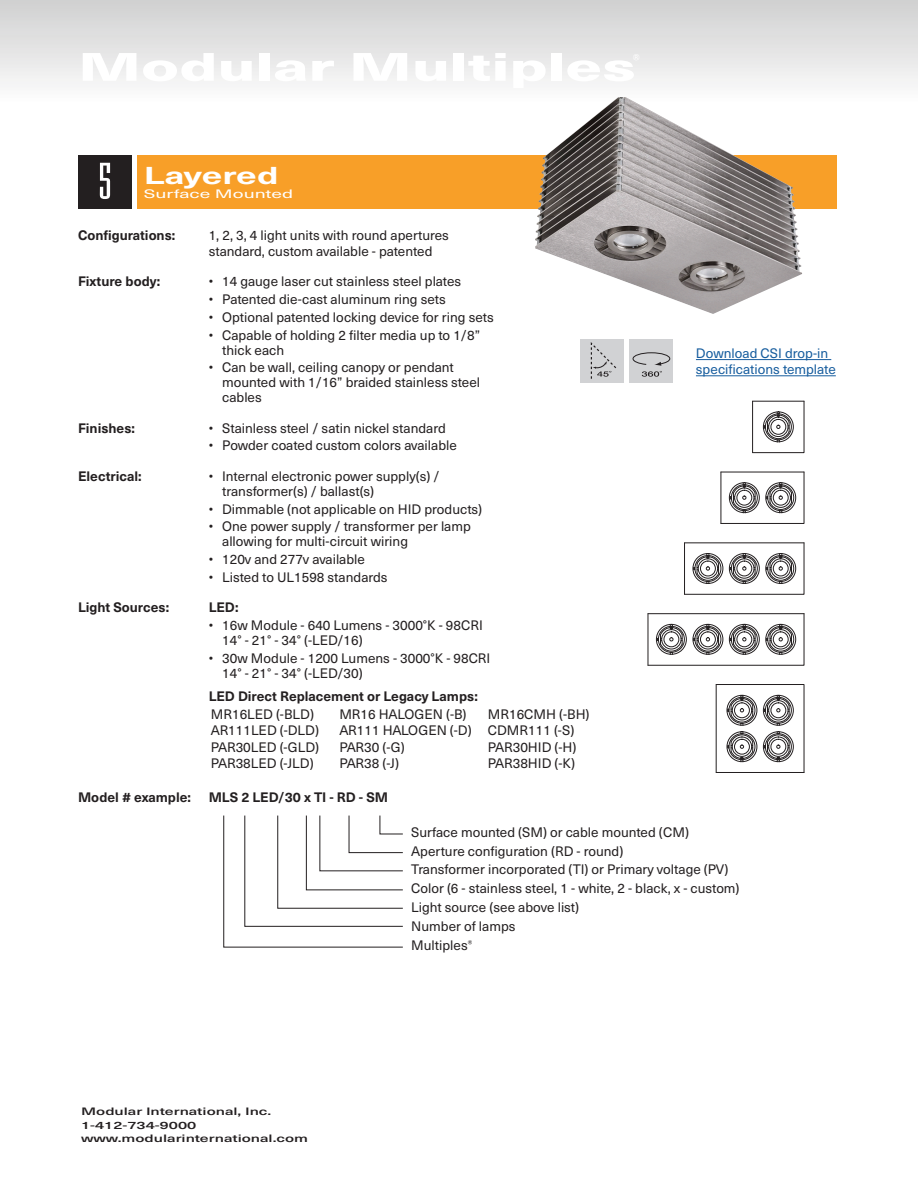
<style>
.page{position:relative;width:918px;height:1188px;background:#fff}
.page>*{position:absolute;margin:0;border:0;box-sizing:border-box;transform-origin:0 0}
.t1{font:54px "Mekanik";color:#fff}
.Logo{font:800 39px "Neue Haas Unica W1 G";color:#fff;scale:1.6 1}
.h2{font:700 24px "Neue Haas Unica W1 G";letter-spacing:-.005em;color:#fff;scale:1.5 1}
.p_bulletList{font:13.5px/15px "Neue Haas Unica W1 G";color:#231f20}
.p{font:13.5px/16.2px "Neue Haas Unica W1 G";color:#231f20}
.p-2{font:700 13.5px "Neue Haas Unica W1 G";color:#231f20}
.p-3{font:13.5px/16.2px "Neue Haas Unica W1 G";color:#175d9e}
.t2{font:12px "Neue Haas Unica W1 G";color:#fff;scale:1.6 1}
.t3{font:500 10.5px "Neue Haas Unica W1 G";color:#231f20;scale:1.5 1}
</style>
<div class="page">
<div style="left:0;top:0;width:918px;height:127px;background:linear-gradient(to bottom,#d0d0d1,#fff)"></div>
<div style="left:137px;top:155px;width:700px;height:54px;background:#f89f28"></div>
<div style="left:78px;top:155px;width:54px;height:54px;background:#231f20"></div>
<svg style="left:752px;top:401px;width:52px;height:52px"></svg>
<svg style="left:721px;top:472px;width:83px;height:52px"></svg>
<svg style="left:684px;top:542px;width:120px;height:53px"></svg>
<svg style="left:648px;top:613px;width:156px;height:53px"></svg>
<svg style="left:716px;top:684px;width:88px;height:89px"></svg>
<svg style="left:223px;top:815px;width:180px;height:132px"></svg>
<img style="left:535px;top:97px;width:267px;height:217px">
<div style="left:580px;top:339px;width:44px;height:44px;background:#d1d2d4"></div>
<div style="left:630px;top:339px;width:43px;height:44px;background:#d1d2d4"></div>
<svg style="left:590px;top:342px;width:27px;height:37px"></svg>
<svg style="left:632px;top:352px;width:39px;height:25px"></svg>
<hr style="left:696px;top:359px;width:135px;height:1px;background:#175d9e">
<hr style="left:696px;top:375px;width:140px;height:1px;background:#175d9e">
<p class="Logo" style="left:78px;top:37px;width:350px">Modular Multiples</p>
<p class="t1" style="left:98px;top:155px;width:15px">5</p>
<p class="h2" style="left:144px;top:157px;width:91px">Layered</p>
<p class="t2" style="left:144px;top:185px;width:95px">Surface Mounted</p>
<p class="p-2" style="left:78px;top:225px;width:99px">Configurations:</p>
<p class="p" style="left:209px;top:226px;width:242px">1, 2, 3, 4 light units with round apertures standard, custom available - patented</p>
<p class="p-2" style="left:78px;top:271px;width:84px">Fixture body:</p>
<p class="p_bulletList" style="left:209px;top:273px;width:254px">• 14 gauge laser cut stainless steel plates</p>
<p class="p_bulletList" style="left:209px;top:291px;width:239px">• Patented die-cast aluminum ring sets</p>
<p class="p_bulletList" style="left:209px;top:309px;width:287px">• Optional patented locking device for ring sets</p>
<p class="p_bulletList" style="left:222px;top:327px;width:259px;text-indent:-14px">• Capable of holding 2 filter media up to 1/8” thick each</p>
<p class="p_bulletList" style="left:222px;top:359px;width:260px;text-indent:-14px">• Can be wall, ceiling canopy or pendant mounted with 1/16” braided stainless steel cables</p>
<p class="p-2" style="left:78px;top:418px;width:59px">Finishes:</p>
<p class="p_bulletList" style="left:209px;top:420px;width:239px">• Stainless steel / satin nickel standard</p>
<p class="p_bulletList" style="left:209px;top:437px;width:250px">• Powder coated custom colors available</p>
<p class="p-2" style="left:78px;top:466px;width:65px">Electrical:</p>
<p class="p_bulletList" style="left:222px;top:468px;width:219px;text-indent:-14px">• Internal electronic power supply(s) / transformer(s) / ballast(s)</p>
<p class="p_bulletList" style="left:209px;top:501px;width:275px">• Dimmable (not applicable on HID products)</p>
<p class="p_bulletList" style="left:222px;top:518px;width:250px;text-indent:-14px">• One power supply / transformer per lamp allowing for multi-circuit wiring</p>
<p class="p_bulletList" style="left:209px;top:551px;width:158px">• 120v and 277v available</p>
<p class="p_bulletList" style="left:209px;top:569px;width:180px">• Listed to UL1598 standards</p>
<p class="p-2" style="left:78px;top:597px;width:93px">Light Sources:</p>
<p class="p-2" style="left:209px;top:597px;width:31px">LED:</p>
<p class="p_bulletList" style="left:222px;top:617px;width:262px;text-indent:-14px">• 16w Module - 640 Lumens - 3000°K - 98CRI<br>14° - 21° - 34° (-LED/16)</p>
<p class="p_bulletList" style="left:222px;top:650px;width:270px;text-indent:-14px">• 30w Module - 1200 Lumens - 3000°K - 98CRI<br>14° - 21° - 34° (-LED/30)</p>
<p class="p-2" style="left:209px;top:686px;width:271px">LED Direct Replacement or Legacy Lamps:</p>
<p class="p" style="left:211px;top:706px;width:105px">MR16LED (-BLD)</p>
<p class="p" style="left:339px;top:706px;width:129px">MR16 HALOGEN (-B)</p>
<p class="p" style="left:488px;top:706px;width:103px">MR16CMH (-BH)</p>
<p class="p" style="left:211px;top:722px;width:110px">AR111LED (-DLD)</p>
<p class="p" style="left:339px;top:722px;width:134px">AR111 HALOGEN (-D)</p>
<p class="p" style="left:488px;top:722px;width:88px">CDMR111 (-S)</p>
<p class="p" style="left:211px;top:738px;width:110px">PAR30LED (-GLD)</p>
<p class="p" style="left:339px;top:738px;width:67px">PAR30 (-G)</p>
<p class="p" style="left:488px;top:738px;width:90px">PAR30HID (-H)</p>
<p class="p" style="left:211px;top:754px;width:104px">PAR38LED (-JLD)</p>
<p class="p" style="left:339px;top:754px;width:61px">PAR38 (-J)</p>
<p class="p" style="left:488px;top:754px;width:89px">PAR38HID (-K)</p>
<p class="p-2" style="left:78px;top:787px;width:114px">Model # example:</p>
<p class="p-2" style="left:209px;top:787px;width:181px">MLS 2 LED/30 x TI - RD - SM</p>
<p class="p" style="left:411px;top:823px;width:279px">Surface mounted (SM) or cable mounted (CM)</p>
<p class="p" style="left:411px;top:842px;width:214px">Aperture configuration (RD - round)</p>
<p class="p" style="left:411px;top:861px;width:319px">Transformer incorporated (TI) or Primary voltage (PV)</p>
<p class="p" style="left:411px;top:880px;width:330px">Color (6 - stainless steel, 1 - white, 2 - black, x - custom)</p>
<p class="p" style="left:411px;top:899px;width:170px">Light source (see above list)</p>
<p class="p" style="left:411px;top:918px;width:106px">Number of lamps</p>
<p class="p" style="left:411px;top:936px;width:63px">Multiples<sup>®</sup></p>
<p class="p-3" style="left:696px;top:345px;width:141px">Download CSI drop-in specifications template</p>
<p class="t3" style="left:81px;top:1103px;width:128px">Modular International, Inc.</p>
<p class="t3" style="left:81px;top:1117px;width:78px">1-412-734-9000</p>
<p class="t3" style="left:81px;top:1130px;width:153px">www.modularinternational.com</p>
</div>
